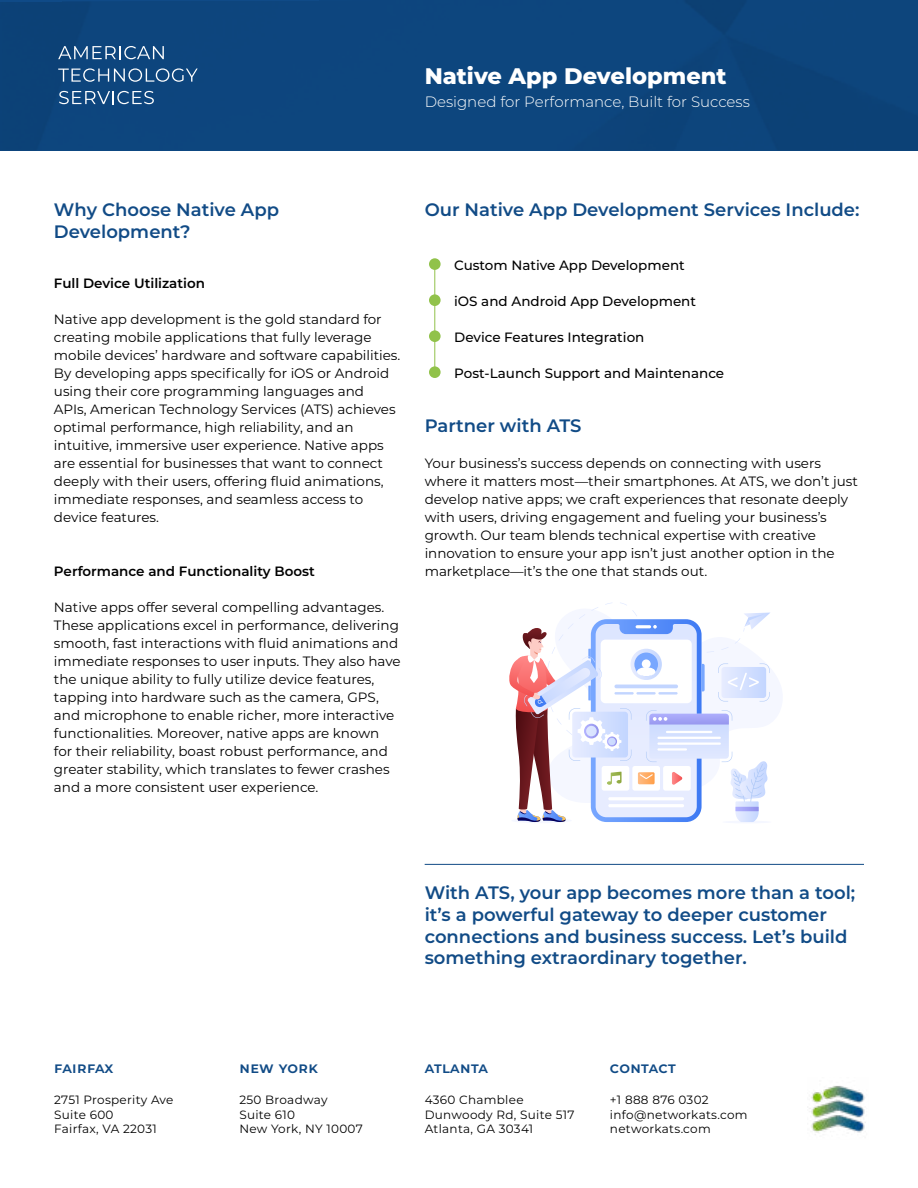
<style>
.page{position:relative;width:918px;height:1188px;background:#fff}
.page>*{position:absolute;margin:0;border:0;box-sizing:border-box;transform-origin:0 0}
.t1{font:800 22.5px "Montserrat";color:#fff}
.t2{font:600 18px/21.6px "Montserrat";color:#114b86}
.t3{font:300 15px "Montserrat";color:#fff}
.t4{font:600 15px "Montserrat";letter-spacing:.025em;color:#114b86}
.t5{font:13.5px/18px "Montserrat";color:#000}
.t6{font:500 13.5px "Montserrat";color:#000}
.t7{font:600 13.5px "Montserrat";color:#000}
.t8{font:12px/14.4px "Montserrat";letter-spacing:.025em;color:#000}
</style>
<div class="page">
<img style="left:809px;top:1086px;width:57px;height:49px">
<div style="left:0;top:0;width:918px;height:151px;background:#0d457e"></div>
<svg style="left:58px;top:46px;width:106px;height:13px"></svg>
<svg style="left:58px;top:68px;width:140px;height:14px;background:#3f6b98"></svg>
<svg style="left:59px;top:91px;width:95px;height:13px"></svg>
<div style="left:429px;top:258px;width:12px;height:12px;background:#91c24a;border-radius:50%"></div>
<div style="left:429px;top:294px;width:12px;height:12px;background:#91c24a;border-radius:50%"></div>
<div style="left:429px;top:330px;width:12px;height:12px;background:#91c24a;border-radius:50%"></div>
<div style="left:429px;top:366px;width:12px;height:12px;background:#91c24a;border-radius:50%"></div>
<hr style="left:434px;top:264px;width:1px;height:109px;background:#91c24a">
<hr style="left:425px;top:864px;width:439px;height:1px;background:#114b86">
<svg style="left:509px;top:603px;width:261px;height:220px"></svg>
<h1 class="t1" style="left:425px;top:59px;width:303px">Native App Development</h1>
<h1 class="t1" style="left:476px;top:75px;width:240px">Staff Augmentation</h1>
<p class="t3" style="left:425px;top:92px;width:327px">Designed for Performance, Built for Success</p>
<h2 class="t2" style="left:54px;top:198px;width:227px">Why Choose Native App<br>Development?</h2>
<p class="t7" style="left:54px;top:274px;width:153px">Full Device Utilization</p>
<p class="t5" style="left:54px;top:310px;width:348px">Native app development is the gold standard for creating mobile applications that fully leverage mobile devices’ hardware and software capabilities.<br>By developing apps specifically for iOS or Android using their core programming languages and<br>APIs, American Technology Services (ATS) achieves optimal performance, high reliability, and an intuitive, immersive user experience. Native apps are essential for businesses that want to connect deeply with their users, offering fluid animations, immediate responses, and seamless access to device features.</p>
<p class="t7" style="left:54px;top:562px;width:262px">Performance and Functionality Boost</p>
<p class="t5" style="left:54px;top:598px;width:348px">Native apps offer several compelling advantages.<br>These applications excel in performance, delivering smooth, fast interactions with fluid animations and immediate responses to user inputs. They also have the unique ability to fully utilize device features, tapping into hardware such as the camera, GPS, and microphone to enable richer, more interactive functionalities. Moreover, native apps are known for their reliability, boast robust performance, and greater stability, which translates to fewer crashes and a more consistent user experience.</p>
<h2 class="t2" style="left:425px;top:198px;width:436px">Our Native App Development Services Include:</h2>
<p class="t6" style="left:454px;top:256px;width:232px">Custom Native App Development</p>
<p class="t6" style="left:454px;top:292px;width:243px">iOS and Android App Development</p>
<p class="t6" style="left:454px;top:328px;width:192px">Device Features Integration</p>
<p class="t6" style="left:454px;top:364px;width:271px">Post-Launch Support and Maintenance</p>
<h2 class="t2" style="left:425px;top:414px;width:158px">Partner with ATS</h2>
<p class="t5" style="left:425px;top:454px;width:435px">Your business’s success depends on connecting with users where it matters most—their smartphones. At ATS, we don’t just develop native apps; we craft experiences that resonate deeply with users, driving engagement and fueling your business’s growth. Our team blends technical expertise with creative innovation to ensure your app isn’t just another option in the marketplace—it’s the one that stands out.</p>
<h2 class="t2" style="left:425px;top:881px;width:432px">With ATS, your app becomes more than a tool; it’s a powerful gateway to deeper customer connections and business success. Let’s build something extraordinary together.</h2>
<p class="t4" style="left:54px;top:1057px;width:61px">fairfax</p>
<p class="t8" style="left:54px;top:1092px;width:121px">2751 Prosperity Ave<br>Suite 600<br>Fairfax, VA 22031</p>
<p class="t4" style="left:239px;top:1057px;width:80px">new york</p>
<p class="t8" style="left:239px;top:1092px;width:125px">250 Broadway<br>Suite 610<br>New York, NY 10007</p>
<p class="t4" style="left:425px;top:1057px;width:65px">atlanta</p>
<p class="t8" style="left:425px;top:1092px;width:151px">4360 Chamblee<br>Dunwoody Rd, Suite 517<br>Atlanta, GA 30341</p>
<p class="t4" style="left:610px;top:1057px;width:67px">contact</p>
<p class="t8" style="left:610px;top:1092px;width:139px">+1 888 876 0302 info@networkats.com networkats.com</p>
</div>
